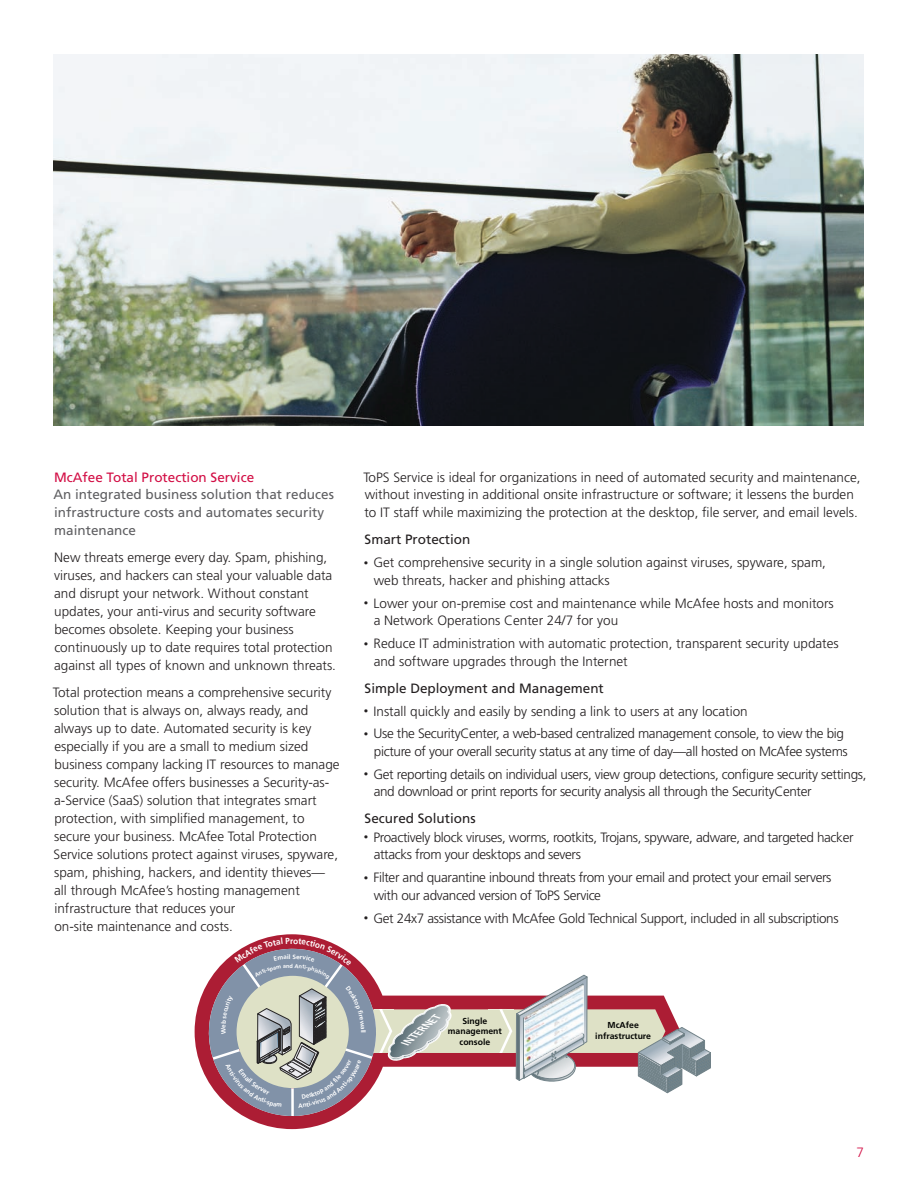
<style>
.page{position:relative;width:918px;height:1188px;background:#fff}
.page>*{position:absolute;margin:0;border:0;box-sizing:border-box;transform-origin:0 0}
.t1{font:300 13.5px/18px "Frutiger";color:#231f20}
.t2{font:300 13.5px/18px "Frutiger";letter-spacing:-.025em;color:#231f20}
.t3{font:13.5px/18px "Frutiger";color:#5f5f62}
.t4{font:13.5px "Frutiger";color:#231f20}
.t5{font:13.5px "Frutiger";color:#d20d44}
.t6{font:300 13.5px "Frutiger";color:#d20d44}
.t7{font:italic 700 9.9px "Frutiger";color:#fff}
.t8{font:700 8.7px/10.4px "Frutiger";color:#040503;text-align:center}
.t9{font:700 6.3px "Frutiger";color:#fff}
.t10{font:700 5.55px "Frutiger";color:#fff}
.s1{font-size:9px}
</style>
<div class="page">
<img style="left:53px;top:54px;width:811px;height:372px">
<svg style="left:198px;top:934px;width:513px;height:193px"></svg>
<p class="t5" style="left:54px;top:469px;width:202px">McAfee Total Protection Service</p>
<p class="t3" style="left:53px;top:486px;width:282px">An integrated business solution that reduces infrastructure costs and automates security maintenance</p>
<p class="t1" style="left:54px;top:549px;width:283px">New threats emerge every day. Spam, phishing, viruses, and hackers can steal your valuable data and disrupt your network. Without constant updates, your anti-virus and security software becomes obsolete. Keeping your business continuously up to date requires total protection against all types of known and unknown threats.</p>
<p class="t1" style="left:53px;top:684px;width:288px">Total protection means a comprehensive security solution that is always on, always ready, and always up to date. Automated security is key especially if you are a small to medium sized business company lacking IT resources to manage security. McAfee offers businesses a Security-as&shy;a-Service (SaaS) solution that integrates smart protection, with simplified management, to secure your business. McAfee Total Protection Service solutions protect against viruses, spyware, spam, phishing, hackers, and identity thieves— all through McAfee’s hosting management infrastructure that reduces your<br>on-site maintenance and costs.</p>
<p class="t10" style="left:290px;top:962px;width:5px">d</p>
<p class="t1" style="left:363px;top:468px;width:499px">ToPS Service is ideal for organizations in need of automated security and maintenance, without investing in additional onsite infrastructure or software; it lessens the burden to IT staff while maximizing the protection at the desktop, file server, and email levels.</p>
<p class="t4" style="left:365px;top:532px;width:107px">Smart Protection</p>
<p class="t1" style="left:374px;top:553px;width:454px;text-indent:-10px"><span class="s1">•</span> Get comprehensive security in a single solution against viruses, spyware, spam, web threats, hacker and phishing attacks</p>
<p class="t1" style="left:374px;top:594px;width:462px;text-indent:-10px"><span class="s1">•</span> Lower your on-premise cost and maintenance while McAfee hosts and monitors a Network Operations Center 24/7 for you</p>
<p class="t1" style="left:374px;top:634px;width:467px;text-indent:-10px"><span class="s1">•</span> Reduce IT administration with automatic protection, transparent security updates and software upgrades through the Internet</p>
<p class="t4" style="left:365px;top:680px;width:241px">Simple Deployment and Management</p>
<p class="t1" style="left:364px;top:702px;width:386px"><span class="s1">•</span> Install quickly and easily by sending a link to users at any location</p>
<p class="t2" style="left:364px;top:724px;width:486px;text-align:right"><span class="s1">•</span> Use the SecurityCenter, a web-based centralized management console, to view the big picture of your overall security status at any time of day—all hosted on McAfee systems</p>
<p class="t2" style="left:374px;top:765px;width:494px;text-indent:-10px"><span class="s1">•</span> Get reporting details on individual users, view group detections, configure security settings, and download or print reports for security analysis all through the SecurityCenter</p>
<p class="t4" style="left:365px;top:811px;width:113px">Secured Solutions</p>
<p class="t2" style="left:374px;top:828px;width:481px;text-indent:-10px"><span class="s1">•</span> Proactively block viruses, worms, rootkits, Trojans, spyware, adware, and targeted hacker attacks from your desktops and severs</p>
<p class="t2" style="left:374px;top:868px;width:459px;text-indent:-10px"><span class="s1">•</span> Filter and quarantine inbound threats from your email and protect your email servers with our advanced version of ToPS Service</p>
<p class="t2" style="left:364px;top:909px;width:477px"><span class="s1">•</span> Get 24x7 assistance with McAfee Gold Technical Support, included in all subscriptions</p>
<p class="t9" style="left:367px;top:1031px;width:3px;rotate:90deg">l</p>
<p class="t7" style="left:402px;top:1039px;width:47px;rotate:-40deg">INTERNET</p>
<p class="t8" style="left:595px;top:1020px;width:57px">McAfee infrastructure</p>
<p class="t8" style="left:448px;top:1016px;width:55px">Single management console</p>
<p class="t6" style="left:856px;top:1144px;width:9px">7</p>
</div>
